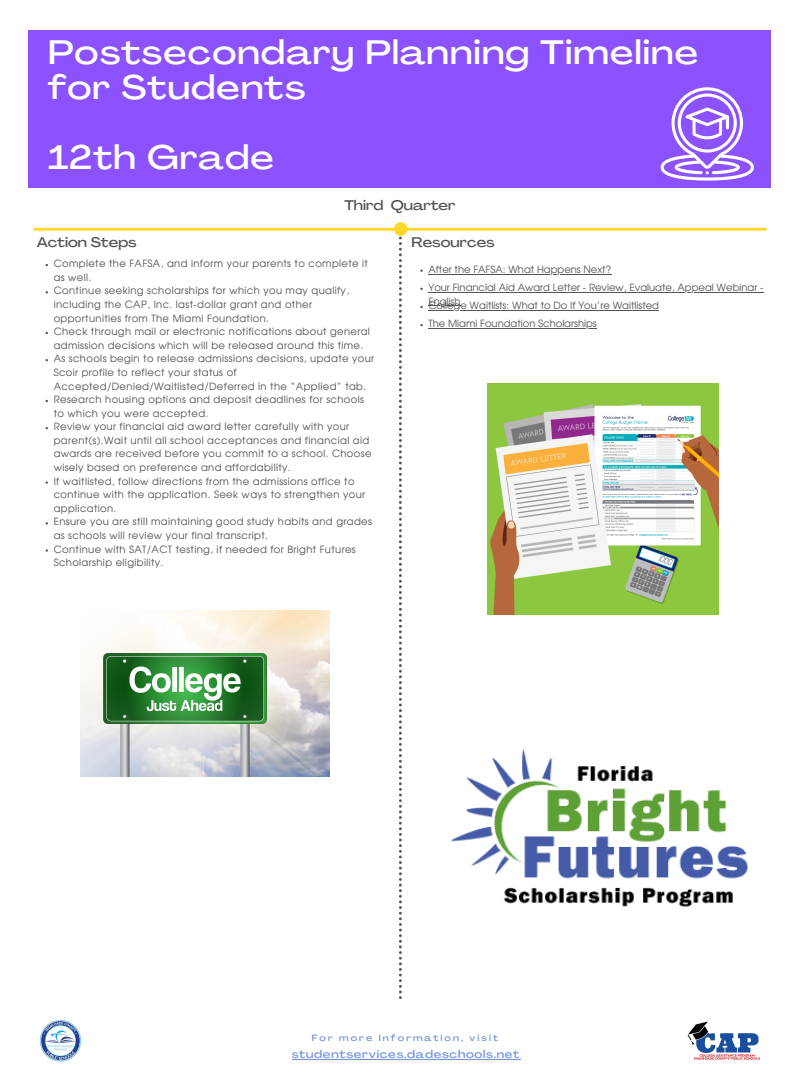
<style>
.page{position:relative;width:810px;height:1080px;background:#fff}
.page>*{position:absolute;margin:0;border:0;box-sizing:border-box;transform-origin:0 0}
.t1{font:500 expanded 33.5px/34.8px "Agrandir";letter-spacing:.035em;color:#fff}
.t2{font:500 expanded 13.75px "Agrandir";color:#545454}
.t3{font:500 expanded 11px "Agrandir";letter-spacing:.065em;color:#6f91dd}
.t4{font:10px/13.6px "Evolventa";letter-spacing:.04em;color:#545454}
.t5{font:10px/13.6px "Evolventa";color:#545454}
.t6{font:500 expanded 8.94px "Agrandir";letter-spacing:.225em;color:#6f91dd}
</style>
<div class="page">
<div style="left:29px;top:30px;width:742px;height:157px;background:#8c52ff"></div>
<svg style="left:399px;top:236px;width:3px;height:763px"></svg>
<svg style="left:661px;top:87px;width:93px;height:94px"></svg>
<hr style="left:35px;top:228px;width:364px;height:3px;background:#ffd728">
<div style="left:394px;top:222px;width:14px;height:14px;background:#ffd728;border-radius:50%"></div>
<hr style="left:401px;top:228px;width:364px;height:3px;background:#ffd728">
<img style="left:687px;top:1021px;width:73px;height:39px">
<img style="left:40px;top:1020px;width:41px;height:42px">
<img style="left:488px;top:383px;width:231px;height:231px">
<img style="left:81px;top:611px;width:248px;height:165px">
<img style="left:451px;top:749px;width:297px;height:158px">
<hr style="left:292px;top:1059px;width:228px;height:1px;background:#6f91dd">
<hr style="left:428px;top:292px;width:336px;height:1px;background:#545454">
<hr style="left:428px;top:305px;width:33px;height:1px;background:#545454">
<hr style="left:428px;top:310px;width:231px;height:1px;background:#545454">
<hr style="left:428px;top:328px;width:169px;height:1px;background:#545454">
<hr style="left:428px;top:274px;width:184px;height:1px;background:#545454">
<p class="t1" style="left:48px;top:39px;width:652px">Postsecondary Planning Timeline for Students</p>
<p class="t1" style="left:48px;top:143px;width:227px">12th Grade</p>
<p class="t2" style="left:344px;top:200px;width:112px">Third Quarter</p>
<p class="t2" style="left:411px;top:237px;width:85px">Resources</p>
<p class="t4" style="left:54px;top:257px;width:316px">Complete the FAFSA, and inform your parents to complete it as well.</p>
<p class="t4" style="left:54px;top:285px;width:297px">Continue seeking scholarships for which you may qualify, including the CAP, Inc. last-dollar grant and other opportunities from The Miami Foundation.</p>
<p class="t4" style="left:54px;top:325px;width:318px">Check through mail or electronic notifications about general admission decisions which will be released around this time.</p>
<p class="t4" style="left:54px;top:353px;width:322px">As schools begin to release admissions decisions, update your<br>Scoir profile to reflect your status of<br>Accepted/Denied/Waitlisted/Deferred in the “Applied” tab.</p>
<p class="t4" style="left:54px;top:393px;width:312px">Research housing options and deposit deadlines for schools to which you were accepted.</p>
<p class="t4" style="left:54px;top:420px;width:319px">Review your financial aid award letter carefully with your parent(s).Wait until all school acceptances and financial aid awards are received before you commit to a school. Choose wisely based on preference and affordability.</p>
<p class="t4" style="left:54px;top:475px;width:313px">If waitlisted, follow directions from the admissions office to continue with the application. Seek ways to strengthen your application.</p>
<p class="t4" style="left:54px;top:516px;width:320px">Ensure you are still maintaining good study habits and grades as schools will review your final transcript.</p>
<p class="t4" style="left:54px;top:543px;width:304px">Continue with SAT/ACT testing, if needed for Bright Futures<br>Scholarship eligibility.</p>
<p class="t2" style="left:37px;top:237px;width:102px">Action Steps</p>
<p class="t5" style="left:428px;top:263px;width:185px">After the FAFSA: What Happens Next?</p>
<p class="t5" style="left:428px;top:281px;width:337px">Your Financial Aid Award Letter - Review, Evaluate, Appeal Webinar -<br>English</p>
<p class="t5" style="left:428px;top:299px;width:232px">College Waitlists: What to Do If You’re Waitlisted</p>
<p class="t5" style="left:428px;top:317px;width:170px">The Miami Foundation Scholarships</p>
<p class="t6" style="left:312px;top:1035px;width:188px">For more Information, visit</p>
<p class="t3" style="left:292px;top:1049px;width:229px">studentservices.dadeschools.net</p>
</div>
